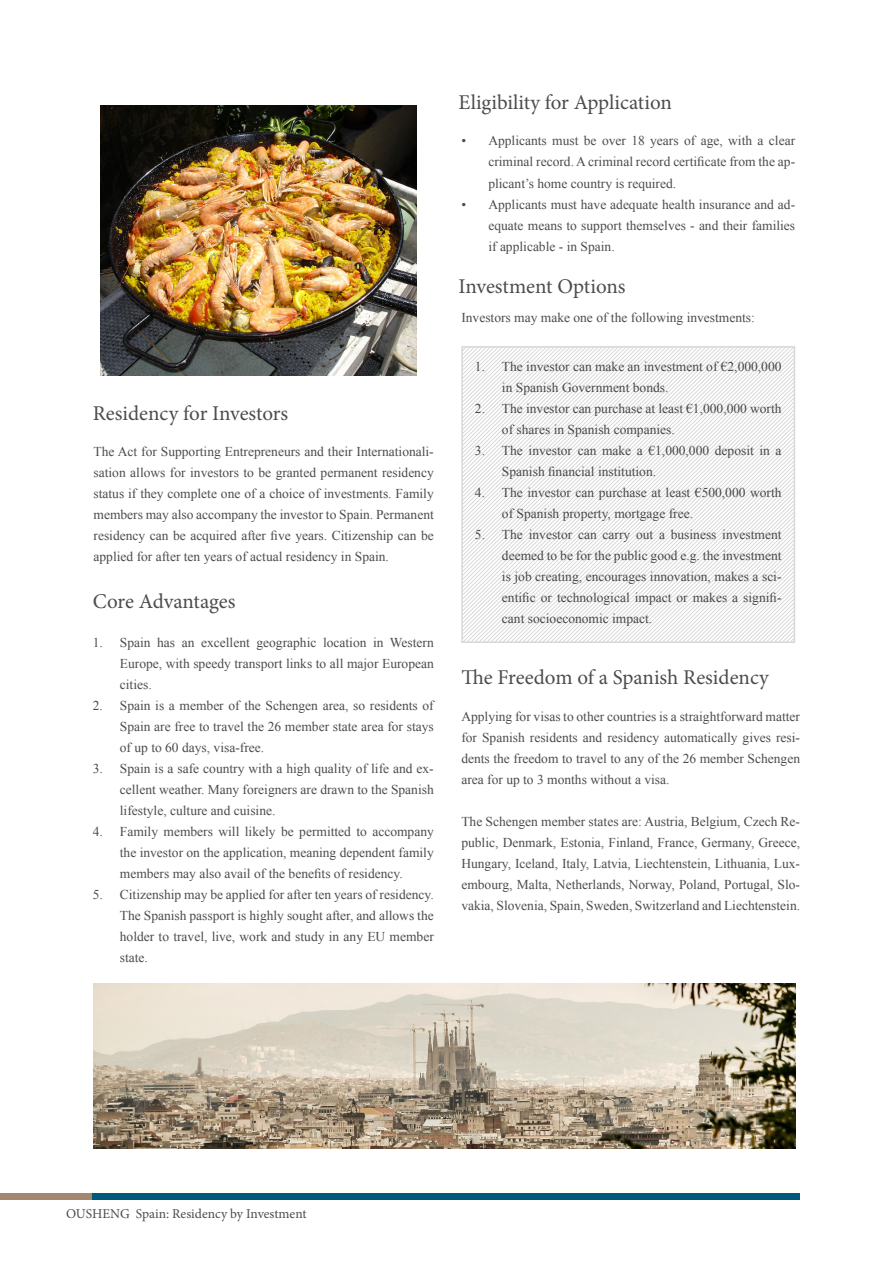
<style>
.page{position:relative;width:893px;height:1263px;background:#fff}
.page>*{position:absolute;margin:0;border:0;box-sizing:border-box;transform-origin:0 0}
.t1{font:21px "Minion Pro";letter-spacing:-.005em;color:#4b4c4d}
.t2{font:13.5px/21px "Times New Roman";color:#4b4c4d;text-align:justify}
.t3{font:13.5px "Minion Pro";color:#4b4c4d}
</style>
<div class="page">
<div style="left:0;top:1193px;width:152px;height:6px;background:#a1886e"></div>
<div style="left:93px;top:1193px;width:707px;height:6px;background:#00597c"></div>
<svg style="left:464px;top:349px;width:328px;height:158px"></svg>
<svg style="left:464px;top:507px;width:328px;height:133px"></svg>
<img style="left:100px;top:106px;width:317px;height:270px">
<img style="left:94px;top:984px;width:701px;height:164px">
<p class="t1" style="left:93px;top:399px;width:197px">Residency for Investors</p>
<p class="t2" style="left:94px;top:441px;width:342px">The Act for Supporting Entrepreneurs and their Internationali&shy;sation allows for investors to be granted permanent residency status if they complete one of a choice of investments. Family members may also accompany the investor to Spain. Permanent residency can be acquired after five years. Citizenship can be applied for after ten years of actual residency in Spain.</p>
<p class="t1" style="left:93px;top:587px;width:144px">Core Advantages</p>
<p class="t2" style="left:120px;top:632px;width:315px;text-indent:-27px">1. Spain has an excellent geographic location in Western Europe, with speedy transport links to all major European cities.</p>
<p class="t2" style="left:120px;top:695px;width:315px;text-indent:-27px">2. Spain is a member of the Schengen area, so residents of Spain are free to travel the 26 member state area for stays of up to 60 days, visa-free.</p>
<p class="t2" style="left:120px;top:758px;width:315px;text-indent:-27px">3. Spain is a safe country with a high quality of life and ex&shy;cellent weather. Many foreigners are drawn to the Spanish lifestyle, culture and cuisine.</p>
<p class="t2" style="left:120px;top:821px;width:315px;text-indent:-27px">4. Family members will likely be permitted to accompany the investor on the application, meaning dependent family members may also avail of the benefits of residency.</p>
<p class="t2" style="left:120px;top:884px;width:315px;text-indent:-27px">5. Citizenship may be applied for after ten years of residency.<br>The Spanish passport is highly sought after, and allows the holder to travel, live, work and study in any EU member state.</p>
<p class="t1" style="left:459px;top:89px;width:215px">Eligibility for Application</p>
<p class="t2" style="left:488px;top:130px;width:308px;text-indent:-27px">• Applicants must be over 18 years of age, with a clear criminal record. A criminal record certificate from the ap&shy;plicant’s home country is required.</p>
<p class="t2" style="left:488px;top:193px;width:308px;text-indent:-27px">• Applicants must have adequate health insurance and ad&shy;equate means to support themselves - and their families if applicable - in Spain.</p>
<p class="t1" style="left:459px;top:272px;width:168px">Investment Options</p>
<p class="t2" style="left:461px;top:306px;width:295px">Investors may make one of the following investments:</p>
<p class="t2" style="left:502px;top:355px;width:281px;text-indent:-27px">1. The investor can make an investment of €2,000,000 in Spanish Government bonds.</p>
<p class="t2" style="left:502px;top:397px;width:281px;text-indent:-27px">2. The investor can purchase at least €1,000,000 worth of shares in Spanish companies.</p>
<p class="t2" style="left:502px;top:439px;width:281px;text-indent:-27px">3. The investor can make a €1,000,000 deposit in a<br>Spanish financial institution.</p>
<p class="t2" style="left:502px;top:481px;width:281px;text-indent:-27px">4. The investor can purchase at least €500,000 worth of Spanish property, mortgage free.</p>
<p class="t2" style="left:502px;top:523px;width:281px;text-indent:-27px">5. The investor can carry out a business investment deemed to be for the public good e.g. the investment is job creating, encourages innovation, makes a sci&shy;entific or technological impact or makes a signifi&shy;cant socioeconomic impact.</p>
<p class="t1" style="left:461px;top:664px;width:309px">The Freedom of a Spanish Residency</p>
<p class="t2" style="left:461px;top:705px;width:340px">Applying for visas to other countries is a straightforward matter for Spanish residents and residency automatically gives resi&shy;dents the freedom to travel to any of the 26 member Schengen area for up to 3 months without a visa.</p>
<p class="t2" style="left:461px;top:810px;width:340px">The Schengen member states are: Austria, Belgium, Czech Re&shy;public, Denmark, Estonia, Finland, France, Germany, Greece, Hungary, Iceland, Italy, Latvia, Liechtenstein, Lithuania, Lux&shy;embourg, Malta, Netherlands, Norway, Poland, Portugal, Slo&shy;vakia, Slovenia, Spain, Sweden, Switzerland and Liechtenstein.</p>
<p class="t3" style="left:66px;top:1205px;width:242px">OUSHENG Spain: Residency by Investment</p>
</div>
